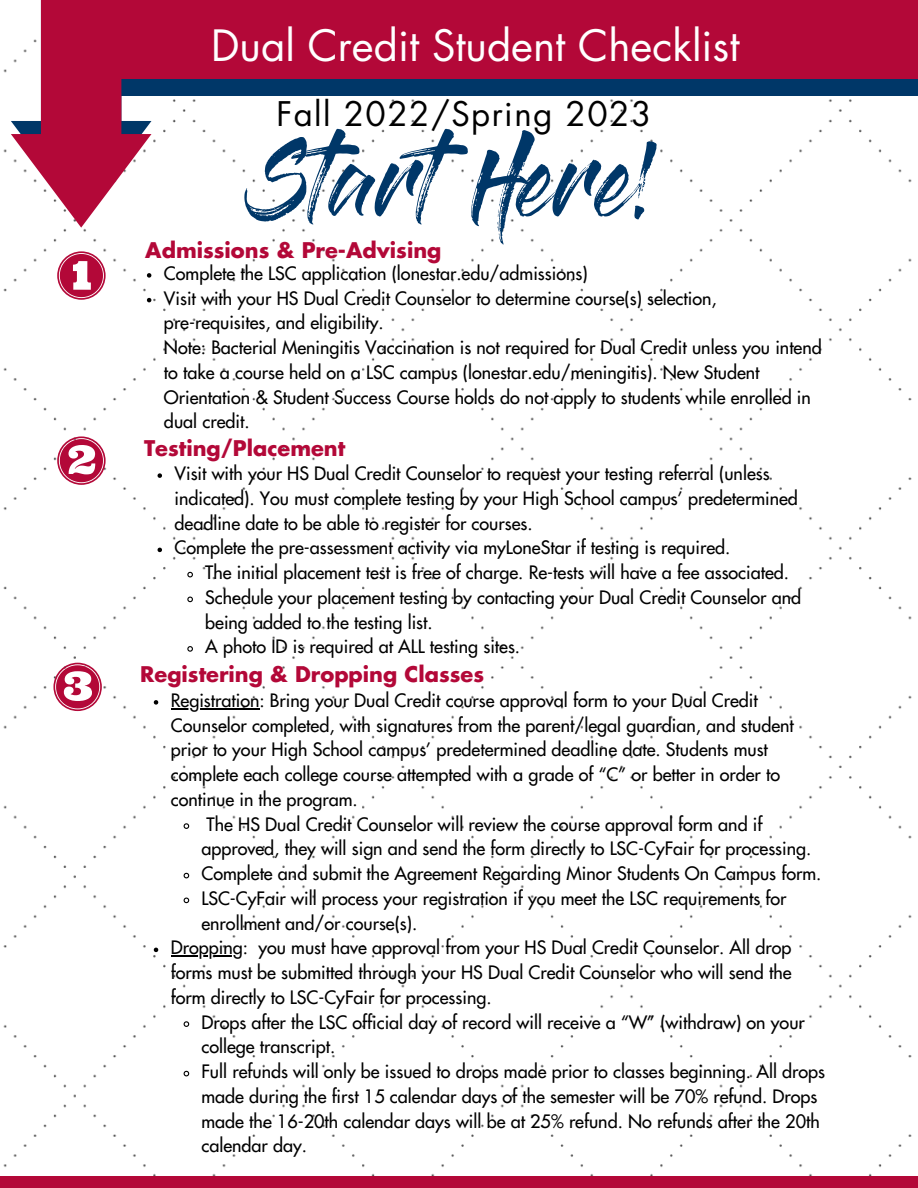
<style>
.page{position:relative;width:918px;height:1188px;background:#fff}
.page>*{position:absolute;margin:0;border:0;box-sizing:border-box;transform-origin:0 0}
.t1{font:75px "Gloss And Bloom";color:#003768}
.t2{font:42px "Futura Std";color:#fff}
.t3{font:33px "Futura Std";letter-spacing:.045em;color:#000}
.t4{font:700 21px "Futura Std";color:#b30838}
.t5{font:500 18px/24.8px "Futura Std";color:#000}
</style>
<div class="page">
<img style="left:3px;top:69px;width:909px;height:1107px">
<div style="left:109px;top:0;width:809px;height:96px;background:#003768"></div>
<svg style="left:11px;top:0;width:140px;height:228px"></svg>
<div style="left:92px;top:0;width:826px;height:79px;background:#b30838"></div>
<svg style="left:57px;top:251px;width:49px;height:49px"></svg>
<svg style="left:147px;top:273px;width:4px;height:5px"></svg>
<svg style="left:147px;top:298px;width:4px;height:4px"></svg>
<svg style="left:57px;top:436px;width:49px;height:49px"></svg>
<svg style="left:158px;top:473px;width:4px;height:5px"></svg>
<svg style="left:158px;top:548px;width:4px;height:4px"></svg>
<svg style="left:186px;top:571px;width:8px;height:7px"></svg>
<svg style="left:186px;top:596px;width:8px;height:7px"></svg>
<svg style="left:186px;top:645px;width:8px;height:8px"></svg>
<svg style="left:53px;top:663px;width:49px;height:48px"></svg>
<svg style="left:154px;top:700px;width:4px;height:5px"></svg>
<hr style="left:171px;top:708px;width:89px;height:1px;background:#000">
<svg style="left:183px;top:822px;width:7px;height:8px"></svg>
<svg style="left:183px;top:872px;width:7px;height:7px"></svg>
<svg style="left:183px;top:897px;width:7px;height:7px"></svg>
<svg style="left:154px;top:948px;width:4px;height:4px"></svg>
<hr style="left:171px;top:955px;width:72px;height:2px;background:#000">
<svg style="left:183px;top:1020px;width:7px;height:8px"></svg>
<svg style="left:183px;top:1070px;width:7px;height:7px"></svg>
<div style="left:0;top:1176px;width:918px;height:12px;background:#b30838"></div>
<p class="t2" style="left:211px;top:26px;width:530px">Dual Credit Student Checklist</p>
<p class="t3" style="left:276px;top:99px;width:376px">Fall 2022/Spring 2023</p>
<p class="t1" style="left:251px;top:160px;width:412px">StartHere!</p>
<p class="t4" style="left:145px;top:241px;width:298px">Admissions &amp; Pre-Advising</p>
<p class="t5" style="left:164px;top:262px;width:425px">Complete the LSC application (lonestar.edu/admissions)</p>
<p class="t5" style="left:164px;top:286px;width:554px">Visit with your HS Dual Credit Counselor to determine course(s) selection,</p>
<p class="t5" style="left:164px;top:311px;width:221px">pre-requisites, and eligibility.</p>
<p class="t5" style="left:164px;top:336px;width:659px">Note: Bacterial Meningitis Vaccination is not required for Dual Credit unless you intend to take a course held on a LSC campus (lonestar.edu/meningitis). New Student Orientation &amp; Student Success Course holds do not apply to students while enrolled in dual credit.</p>
<p class="t5" style="left:175px;top:462px;width:625px">Visit with your HS Dual Credit Counselor to request your testing referral (unless indicated). You must complete testing by your High School campus’ predetermined deadline date to be able to register for courses.</p>
<p class="t5" style="left:175px;top:536px;width:557px">Complete the pre-assessment activity via myLoneStar if testing is required.</p>
<p class="t5" style="left:205px;top:561px;width:585px">The initial placement test is free of charge. Re-tests will have a fee associated.</p>
<p class="t5" style="left:205px;top:586px;width:597px">Schedule your placement testing by contacting your Dual Credit Counselor and being added to the testing list.</p>
<p class="t5" style="left:205px;top:635px;width:316px">A photo ID is required at ALL testing sites.</p>
<p class="t4" style="left:144px;top:438px;width:203px">Testing/Placement</p>
<p class="t4" style="left:140px;top:665px;width:345px">Registering &amp; Dropping Classes</p>
<p class="t5" style="left:171px;top:689px;width:625px">Registration: Bring your Dual Credit course approval form to your Dual Credit Counselor completed, with signatures from the parent/legal guardian, and student prior to your High School campus’ predetermined deadline date. Students must complete each college course attempted with a grade of “C” or better in order to continue in the program.</p>
<p class="t5" style="left:201px;top:812px;width:611px">The HS Dual Credit Counselor will review the course approval form and if approved, they will sign and send the form directly to LSC-CyFair for processing.</p>
<p class="t5" style="left:201px;top:862px;width:621px">Complete and submit the Agreement Regarding Minor Students On Campus form.</p>
<p class="t5" style="left:201px;top:887px;width:587px">LSC-CyFair will process your registration if you meet the LSC requirements for enrollment and/or course(s).</p>
<p class="t5" style="left:171px;top:936px;width:622px;text-align:justify">Dropping: you must have approval from your HS Dual Credit Counselor. All drop forms must be submitted through your HS Dual Credit Counselor who will send the form directly to LSC-CyFair for processing.</p>
<p class="t5" style="left:201px;top:1010px;width:605px">Drops after the LSC official day of record will receive a “W” (withdraw) on your college transcript.</p>
<p class="t5" style="left:201px;top:1060px;width:625px">Full refunds will only be issued to drops made prior to classes beginning. All drops made during the first 15 calendar days of the semester will be 70% refund. Drops made the 16-20th calendar days will be at 25% refund. No refunds after the 20th calendar day.</p>
</div>
